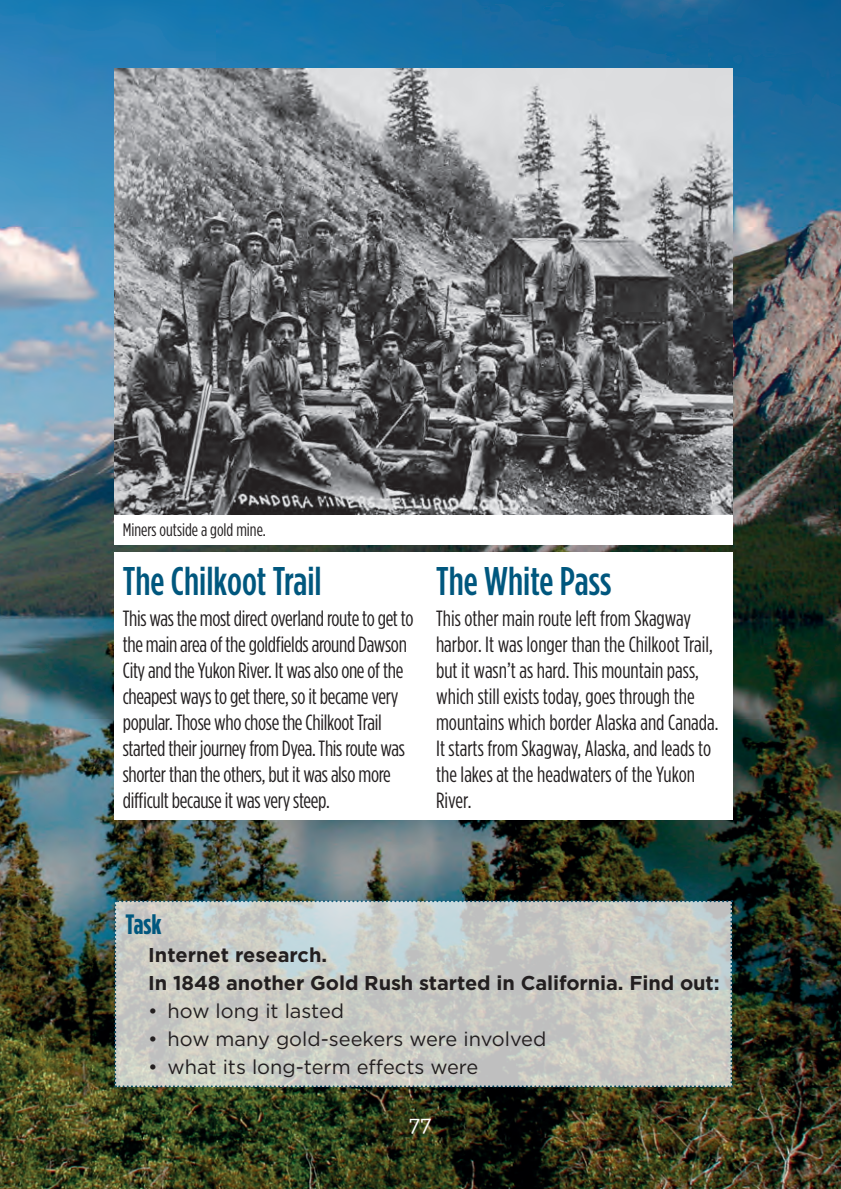
<style>
.page{position:relative;width:841px;height:1189px;background:#fff}
.page>*{position:absolute;margin:0;border:0;box-sizing:border-box;transform-origin:0 0}
.t1{font:500 condensed 40px "Gotham HTF";color:#00577e}
.t2{font:700 condensed 28px "Gotham HTF";color:#00577e}
.t3{font:500 24px "Archer";color:#fff}
.t4{font:condensed 22px/26px "Gotham HTF";letter-spacing:-.015em;color:#231f20}
.t5{font:20px "Gotham HTF";color:#231f20}
.t6{font:700 20px/28px "Gotham HTF";letter-spacing:-.005em;color:#231f20}
.t7{font:condensed 18px "Gotham HTF";color:#231f20}
</style>
<div class="page">
<img style="left:0;top:0;width:841px;height:1189px">
<div style="left:114px;top:553px;width:618px;height:267px;background:#fff"></div>
<div style="left:114px;top:510px;width:618px;height:35px;background:#fff"></div>
<svg style="left:114px;top:900px;width:618px;height:187px;background:#c6c9c4"></svg>
<img style="left:114px;top:69px;width:618px;height:446px">
<p class="t7" style="left:123px;top:520px;width:145px">Miners outside a gold mine.</p>
<h1 class="t1" style="left:123px;top:559px;width:200px">The Chilkoot Trail</h1>
<p class="t4" style="left:123px;top:605px;width:292px">This was the most direct overland route to get to the main area of the goldfields around Dawson City and the Yukon River. It was also one of the cheapest ways to get there, so it became very popular. Those who chose the Chilkoot Trail started their journey from Dyea. This route was shorter than the others, but it was also more difficult because it was very steep.</p>
<h1 class="t1" style="left:436px;top:559px;width:177px">The White Pass</h1>
<p class="t4" style="left:436px;top:605px;width:284px">This other main route left from Skagway harbor. It was longer than the Chilkoot Trail, but it wasn’t as hard. This mountain pass, which still exists today, goes through the mountains which border Alaska and Canada.<br>It starts from Skagway, Alaska, and leads to the lakes at the headwaters of the Yukon River.</p>
<p class="t2" style="left:126px;top:908px;width:37px">Task</p>
<p class="t6" style="left:148px;top:940px;width:573px">Internet research.<br>In 1848 another Gold Rush started in California. Find out:</p>
<p class="t5" style="left:148px;top:1000px;width:197px">• how long it lasted</p>
<p class="t5" style="left:148px;top:1028px;width:399px">• how many gold-seekers were involved</p>
<p class="t5" style="left:148px;top:1056px;width:332px">• what its long-term effects were</p>
<p class="t3" style="left:409px;top:1106px;width:24px">77</p>
</div>
